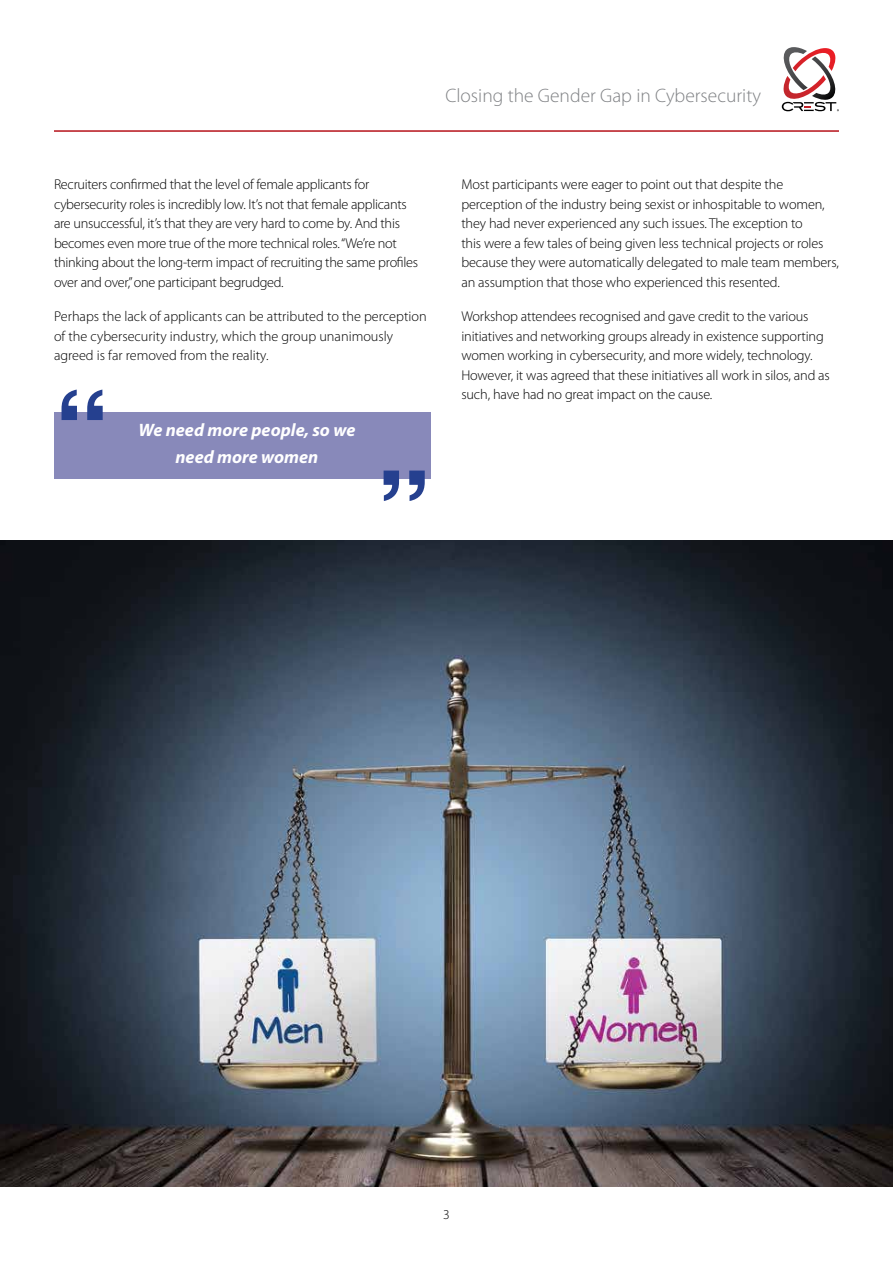
<style>
.page{position:relative;width:893px;height:1263px;background:#fff}
.page>*{position:absolute;margin:0;border:0;box-sizing:border-box;transform-origin:0 0}
.t1{font:700 111px "Helvetica";color:#25408f}
.t2{font:300 19.5px "Myriad Pro";color:#808285}
.t3{font:italic 700 18px/27px "Myriad Pro";color:#fff;text-align:center}
.t4{font:300 14.25px/19.5px "Myriad Pro";letter-spacing:-.01em;color:#000}
.t5{font:300 13.5px "Myriad Pro";color:#000}
</style>
<div class="page">
<hr style="left:54px;top:130px;width:785px;height:2px;background:#b6121a">
<svg style="left:781px;top:47px;width:58px;height:64px"></svg>
<img style="left:1px;top:540px;width:891px;height:646px">
<div style="left:54px;top:412px;width:376px;height:67px;background:#8889ba"></div>
<h2 class="t2" style="left:445px;top:85px;width:317px">Closing the Gender Gap in Cybersecurity</h2>
<p class="t4" style="left:54px;top:175px;width:366px">Recruiters confirmed that the level of female applicants for cybersecurity roles is incredibly low. It’s not that female applicants are unsuccessful, it’s that they are very hard to come by. And this becomes even more true of the more technical roles. “We’re not thinking about the long-term impact of recruiting the same profiles over and over,” one participant begrudged.</p>
<p class="t4" style="left:54px;top:307px;width:374px">Perhaps the lack of applicants can be attributed to the perception of the cybersecurity industry, which the group unanimously agreed is far removed from the reality.</p>
<h1 class="t1" style="left:54px;top:342px;width:57px">“</h1>
<p class="t3" style="left:139px;top:416px;width:218px">We need more people, so we need more women</p>
<h1 class="t1" style="left:432px;top:549px;width:57px;rotate:-180deg">“</h1>
<p class="t4" style="left:461px;top:175px;width:379px">Most participants were eager to point out that despite the perception of the industry being sexist or inhospitable to women, they had never experienced any such issues. The exception to<br>this were a few tales of being given less technical projects or roles because they were automatically delegated to male team members, an assumption that those who experienced this resented.</p>
<p class="t4" style="left:461px;top:307px;width:370px">Workshop attendees recognised and gave credit to the various initiatives and networking groups already in existence supporting women working in cybersecurity, and more widely, technology.<br>However, it was agreed that these initiatives all work in silos, and as such, have had no great impact on the cause.</p>
<p class="t5" style="left:443px;top:1207px;width:8px">3</p>
</div>
